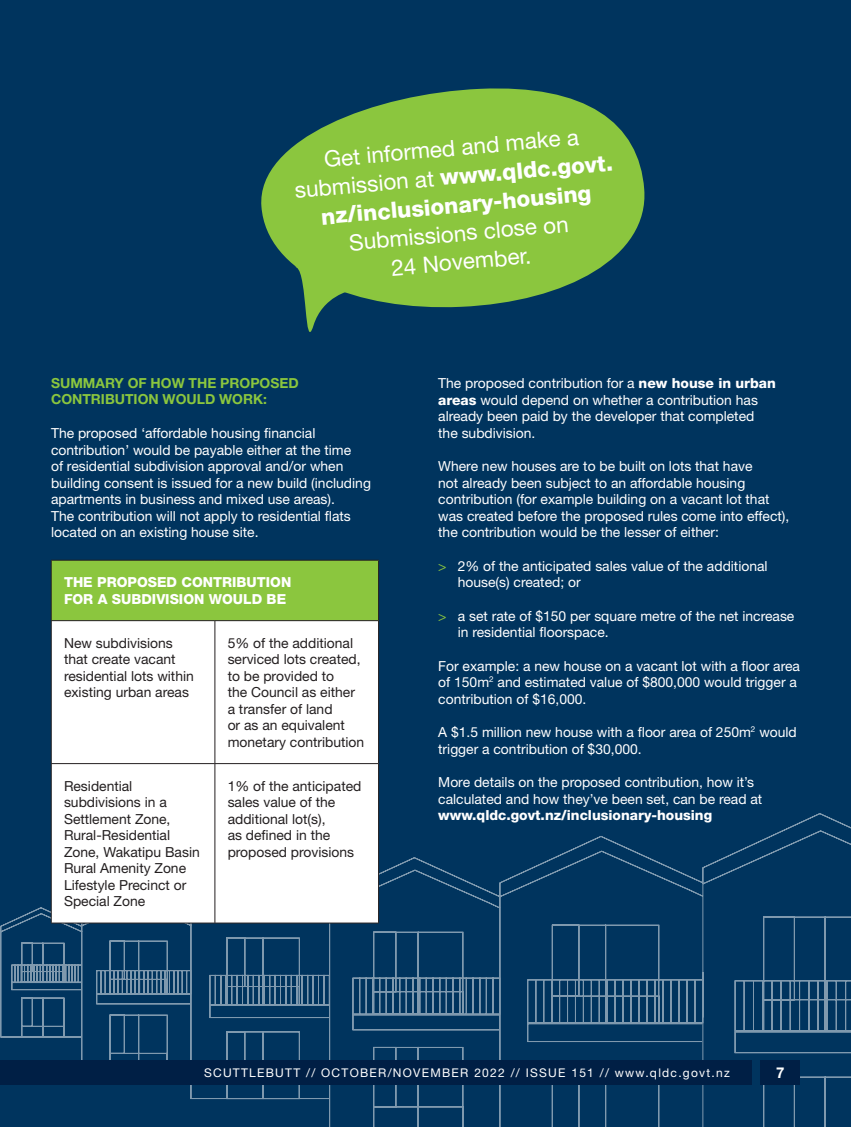
<style>
.page{position:relative;width:851px;height:1127px;background:#fff}
.page>*{position:absolute;margin:0;border:0;box-sizing:border-box;transform-origin:0 0}
.subhead_1{font:22.5px/28.5px "Helvetica Neue LT Std";color:#fff;text-align:center}
.t1{font:700 15px "Helvetica Neue LT Std";color:#fff}
.bod{font:13.8px/16.5px "Helvetica Neue LT Std";color:#fff}
.bod-2{font:13.8px/16.5px "Helvetica Neue LT Std";color:#231f20}
.subhead_2{font:700 13.8px/16.5px "Helvetica Neue LT Std";color:#8bc63e}
.bod-3{font:800 13.8px/16.5px "Helvetica Neue LT Std";color:#fff}
.t2{font:12px "Helvetica Neue LT Std";letter-spacing:.105em;color:#fff}
.s1{font-weight:800}
.s2{color:#8bc63e}
</style>
<div class="page">
<div style="left:0;top:0;width:850px;height:1127px;background:#00345e"></div>
<svg style="left:703px;top:813px;width:147px;height:314px"></svg>
<svg style="left:500px;top:836px;width:203px;height:291px"></svg>
<svg style="left:329px;top:857px;width:171px;height:270px"></svg>
<svg style="left:0;top:876px;width:330px;height:223px"></svg>
<svg style="left:305px;top:311px;width:16px;height:21px"></svg>
<svg style="left:261px;top:88px;width:384px;height:223px;fill:#8bc63e"></svg>
<div style="left:51px;top:560px;width:327px;height:61px;background:#8bc63e"></div>
<div style="left:52px;top:621px;width:326px;height:302px;background:#fff"></div>
<hr style="left:51px;top:560px;width:164px;height:1px;background:#231f20">
<hr style="left:51px;top:560px;width:1px;height:60px;background:#231f20">
<hr style="left:215px;top:560px;width:163px;height:1px;background:#231f20">
<hr style="left:378px;top:560px;width:1px;height:60px;background:#231f20">
<hr style="left:51px;top:620px;width:164px;height:1px;background:#231f20">
<hr style="left:215px;top:620px;width:163px;height:1px;background:#231f20">
<hr style="left:51px;top:621px;width:1px;height:142px;background:#231f20">
<hr style="left:214px;top:621px;width:1px;height:142px;background:#231f20">
<hr style="left:378px;top:621px;width:1px;height:142px;background:#231f20">
<hr style="left:51px;top:763px;width:164px;height:1px;background:#231f20">
<hr style="left:51px;top:764px;width:1px;height:159px;background:#231f20">
<hr style="left:215px;top:763px;width:163px;height:1px;background:#231f20">
<hr style="left:214px;top:764px;width:1px;height:159px;background:#231f20">
<hr style="left:378px;top:764px;width:1px;height:159px;background:#231f20">
<hr style="left:51px;top:923px;width:164px;height:1px;background:#231f20">
<hr style="left:215px;top:923px;width:163px;height:1px;background:#231f20">
<div style="left:0;top:1060px;width:751px;height:24px;background:#001f45"></div>
<div style="left:760px;top:1060px;width:39px;height:24px;background:#001f45"></div>
<p class="subhead_1" style="left:291px;top:147px;width:320px;rotate:-5deg">Get informed and make a submission at <span class="s1">www.qldc.govt. nz/inclusionary-housing<br></span>Submissions close on<br>24 November.</p>
<p class="subhead_2" style="left:51px;top:374px;width:249px">SUMMARY OF HOW THE PROPOSED<br>CONTRIBUTION WOULD WORK:</p>
<p class="bod" style="left:51px;top:425px;width:321px">The proposed ‘affordable housing financial contribution’ would be payable either at the time<br>of residential subdivision approval and/or when building consent is issued for a new build (including apartments in business and mixed use areas).<br>The contribution will not apply to residential flats located on an existing house site.</p>
<p class="bod-3" style="left:64px;top:574px;width:229px">THE PROPOSED CONTRIBUTION<br>FOR A SUBDIVISION WOULD BE</p>
<p class="bod-2" style="left:64px;top:634px;width:131px">New subdivisions that create vacant residential lots within existing urban areas</p>
<p class="bod-2" style="left:228px;top:634px;width:138px">5% of the additional serviced lots created, to be provided to<br>the Council as either a transfer of land<br>or as an equivalent monetary contribution</p>
<p class="bod-2" style="left:64px;top:777px;width:137px">Residential subdivisions in a<br>Settlement Zone,<br>Rural-Residential<br>Zone, Wakatipu Basin<br>Rural Amenity Zone<br>Lifestyle Precinct or<br>Special Zone</p>
<p class="bod-2" style="left:228px;top:777px;width:135px">1% of the anticipated sales value of the additional lot(s),<br>as defined in the proposed provisions</p>
<p class="bod" style="left:438px;top:375px;width:339px">The proposed contribution for a <span class="s1">new house in urban areas</span> would depend on whether a contribution has already been paid by the developer that completed the subdivision.</p>
<p class="bod" style="left:438px;top:458px;width:352px">Where new houses are to be built on lots that have<br>not already been subject to an affordable housing contribution (for example building on a vacant lot that was created before the proposed rules come into effect), the contribution would be the lesser of either:</p>
<p class="bod" style="left:457px;top:557px;width:311px;text-indent:-20px"><span class="s2">&gt;</span> 2% of the anticipated sales value of the additional house(s) created; or</p>
<p class="bod" style="left:457px;top:607px;width:338px;text-indent:-20px"><span class="s2">&gt;</span> a set rate of $150 per square metre of the net increase in residential floorspace.</p>
<p class="bod" style="left:438px;top:657px;width:363px">For example: a new house on a vacant lot with a floor area of 150m<sup>2</sup> and estimated value of $800,000 would trigger a contribution of $16,000.</p>
<p class="bod" style="left:438px;top:724px;width:360px">A $1.5 million new house with a floor area of 250m<sup>2</sup> would trigger a contribution of $30,000.</p>
<p class="bod" style="left:438px;top:774px;width:325px">More details on the proposed contribution, how it’s calculated and how they’ve been set, can be read at <span class="s1">www.qldc.govt.nz/inclusionary-housing</span></p>
<p class="t2" style="left:204px;top:1065px;width:527px">SCUTTLEBUTT // OCTOBER/NOVEMBER 2022 // ISSUE 151 // www.qldc.govt.nz</p>
<p class="t1" style="left:776px;top:1063px;width:10px">7</p>
</div>
